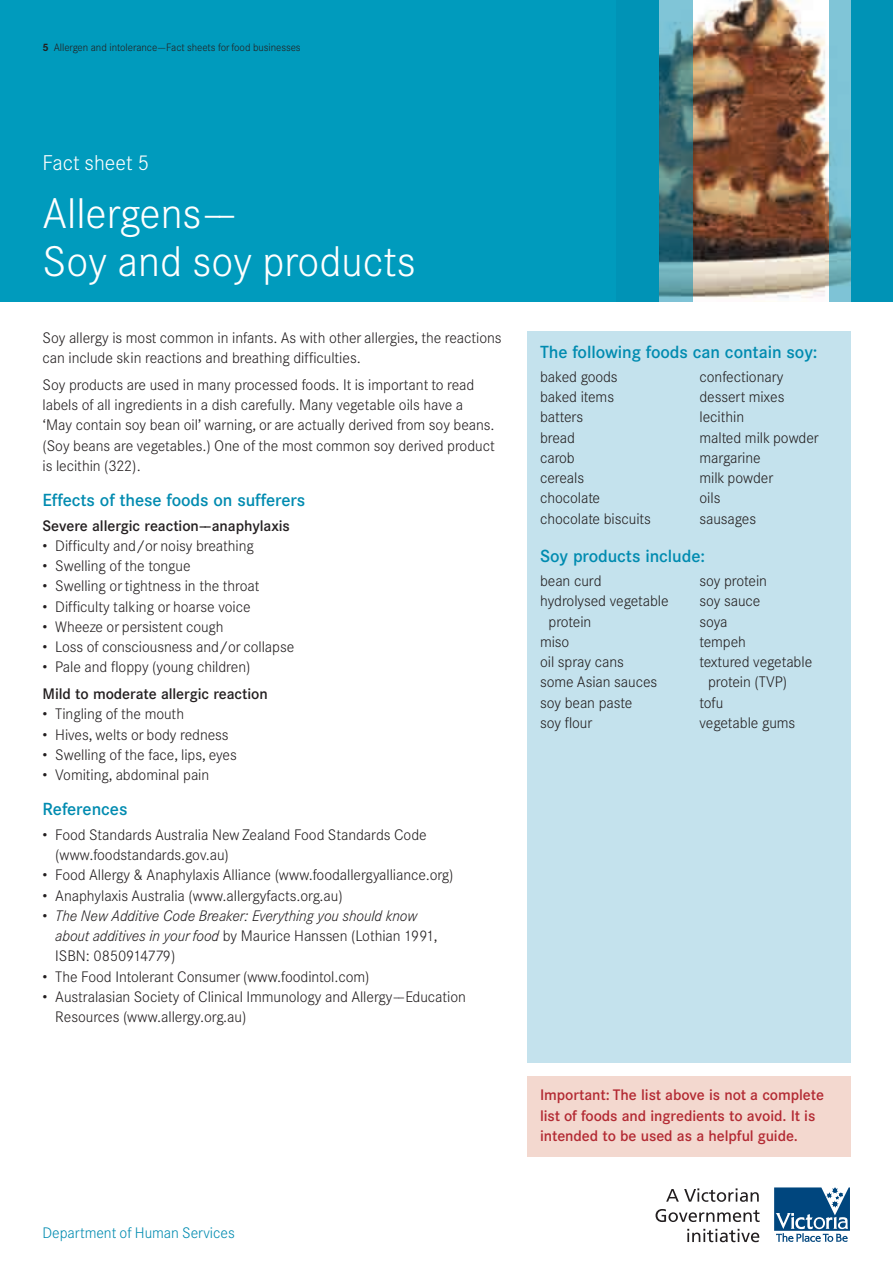
<style>
.page{position:relative;width:893px;height:1263px;background:#fff}
.page>*{position:absolute;margin:0;border:0;box-sizing:border-box;transform-origin:0 0}
.t1{font:300 42px/48px "Corporate SBQ";color:#fff}
.t2{font:300 21px "Corporate SBQ";color:#fff}
.t3{font:500 17.25px "Corporate SBQ";letter-spacing:-.005em;color:#008bb0}
.t4{font:300 15px/20.2px "Corporate SBQ";letter-spacing:-.005em;color:#231f20}
.t5{font:italic 300 15px/20.2px "Corporate SBQ";letter-spacing:-.005em;color:#231f20}
.t6{font:500 15px/20.2px "Corporate SBQ";letter-spacing:-.005em;color:#b32a33}
.t7{font:500 15px "Corporate SBQ";letter-spacing:-.005em;color:#231f20}
.t8{font:300 15px "Corporate SBQ";letter-spacing:-.005em;color:#008bb0}
.t9{font:300 10.5px "Corporate SBQ";letter-spacing:-.005em;color:#231f20}
.s1{font-weight:700}
.s2{font-style:normal}
</style>
<div class="page">
<div style="left:0;top:0;width:893px;height:302px;background:#009bbd"></div>
<svg style="left:774px;top:1187px;width:76px;height:55px"></svg>
<svg style="left:666px;top:1188px;width:93px;height:14px"></svg>
<svg style="left:655px;top:1209px;width:105px;height:13px"></svg>
<svg style="left:687px;top:1229px;width:72px;height:13px"></svg>
<div style="left:527px;top:332px;width:323px;height:731px;background:#c4e2ed"></div>
<div style="left:527px;top:1076px;width:323px;height:81px;background:#f3d8cf"></div>
<img style="left:693px;top:0;width:136px;height:302px">
<svg style="left:659px;top:0;width:34px;height:302px;background:#4b8189"></svg>
<svg style="left:829px;top:0;width:22px;height:302px;background:#77bac9"></svg>
<p class="t9" style="left:43px;top:41px;width:260px"><span class="s1">5</span> Allergen and intolerance––Fact sheets for food businesses</p>
<h2 class="t2" style="left:43px;top:150px;width:108px">Fact sheet 5</h2>
<h1 class="t1" style="left:43px;top:190px;width:375px">Allergens––<br>Soy and soy products</h1>
<p class="t4" style="left:43px;top:328px;width:461px">Soy allergy is most common in infants. As with other allergies, the reactions can include skin reactions and breathing difficulties.</p>
<p class="t4" style="left:43px;top:375px;width:454px">Soy products are used in many processed foods. It is important to read labels of all ingredients in a dish carefully. Many vegetable oils have a ‘May contain soy bean oil’ warning, or are actually derived from soy beans. (Soy beans are vegetables.) One of the most common soy derived product is lecithin (322).</p>
<p class="t3" style="left:43px;top:490px;width:264px">Effects of these foods on sufferers</p>
<p class="t7" style="left:43px;top:516px;width:249px">Severe allergic reaction––anaphylaxis</p>
<p class="t4" style="left:43px;top:536px;width:213px">• Difficulty and/or noisy breathing</p>
<p class="t4" style="left:43px;top:556px;width:150px">• Swelling of the tongue</p>
<p class="t4" style="left:43px;top:576px;width:219px">• Swelling or tightness in the throat</p>
<p class="t4" style="left:43px;top:596px;width:210px">• Difficulty talking or hoarse voice</p>
<p class="t4" style="left:43px;top:617px;width:183px">• Wheeze or persistent cough</p>
<p class="t4" style="left:43px;top:637px;width:253px">• Loss of consciousness and/or collapse</p>
<p class="t4" style="left:43px;top:657px;width:209px">• Pale and floppy (young children)</p>
<p class="t7" style="left:43px;top:685px;width:227px">Mild to moderate allergic reaction</p>
<p class="t4" style="left:43px;top:704px;width:143px">• Tingling of the mouth</p>
<p class="t4" style="left:43px;top:724px;width:188px">• Hives, welts or body redness</p>
<p class="t4" style="left:43px;top:744px;width:196px">• Swelling of the face, lips, eyes</p>
<p class="t4" style="left:43px;top:765px;width:168px">• Vomiting, abdominal pain</p>
<p class="t3" style="left:43px;top:799px;width:86px">References</p>
<p class="t4" style="left:55px;top:824px;width:373px;text-indent:-13px">• Food Standards Australia New Zealand Food Standards Code (www.foodstandards.gov.au)</p>
<p class="t4" style="left:43px;top:865px;width:413px">• Food Allergy &amp; Anaphylaxis Alliance (www.foodallergyalliance.org)</p>
<p class="t4" style="left:43px;top:885px;width:302px">• Anaphylaxis Australia (www.allergyfacts.org.au)</p>
<p class="t5" style="left:55px;top:905px;width:384px;text-indent:-13px"><span class="s2">•</span> The New Additive Code Breaker: Everything you should know about additives in your food <span class="s2">by Maurice Hanssen (Lothian 1991,<br>ISBN: 0850914779)</span></p>
<p class="t4" style="left:43px;top:966px;width:329px">• The Food Intolerant Consumer (www.foodintol.com)</p>
<p class="t4" style="left:55px;top:986px;width:412px;text-indent:-13px">• Australasian Society of Clinical Immunology and Allergy––Education<br>Resources (www.allergy.org.au)</p>
<p class="t8" style="left:43px;top:1224px;width:194px">Department of Human Services</p>
<p class="t3" style="left:540px;top:341px;width:279px">The following foods can contain soy:</p>
<p class="t4" style="left:540px;top:367px;width:112px">baked goods baked items batters<br>bread<br>carob<br>cereals<br>chocolate chocolate biscuits</p>
<p class="t4" style="left:699px;top:367px;width:121px">confectionary dessert mixes lecithin<br>malted milk powder margarine<br>milk powder<br>oils<br>sausages</p>
<p class="t3" style="left:540px;top:546px;width:167px">Soy products include:</p>
<p class="t4" style="left:540px;top:571px;width:63px">bean curd</p>
<p class="t4" style="left:540px;top:591px;width:130px">hydrolysed vegetable</p>
<p class="t4" style="left:549px;top:611px;width:44px">protein</p>
<p class="t4" style="left:540px;top:632px;width:31px">miso</p>
<p class="t4" style="left:540px;top:652px;width:85px">oil spray cans</p>
<p class="t4" style="left:540px;top:672px;width:119px">some Asian sauces</p>
<p class="t4" style="left:540px;top:692px;width:94px">soy bean paste</p>
<p class="t4" style="left:540px;top:713px;width:54px">soy flour</p>
<p class="t4" style="left:699px;top:571px;width:69px">soy protein</p>
<p class="t4" style="left:699px;top:591px;width:62px">soy sauce</p>
<p class="t4" style="left:699px;top:611px;width:30px">soya</p>
<p class="t4" style="left:699px;top:632px;width:48px">tempeh</p>
<p class="t4" style="left:699px;top:652px;width:114px">textured vegetable</p>
<p class="t4" style="left:708px;top:672px;width:81px">protein (TVP)</p>
<p class="t4" style="left:699px;top:692px;width:25px">tofu</p>
<p class="t4" style="left:699px;top:713px;width:97px">vegetable gums</p>
<p class="t6" style="left:540px;top:1085px;width:285px">Important: The list above is not a complete list of foods and ingredients to avoid. It is intended to be used as a helpful guide.</p>
</div>
